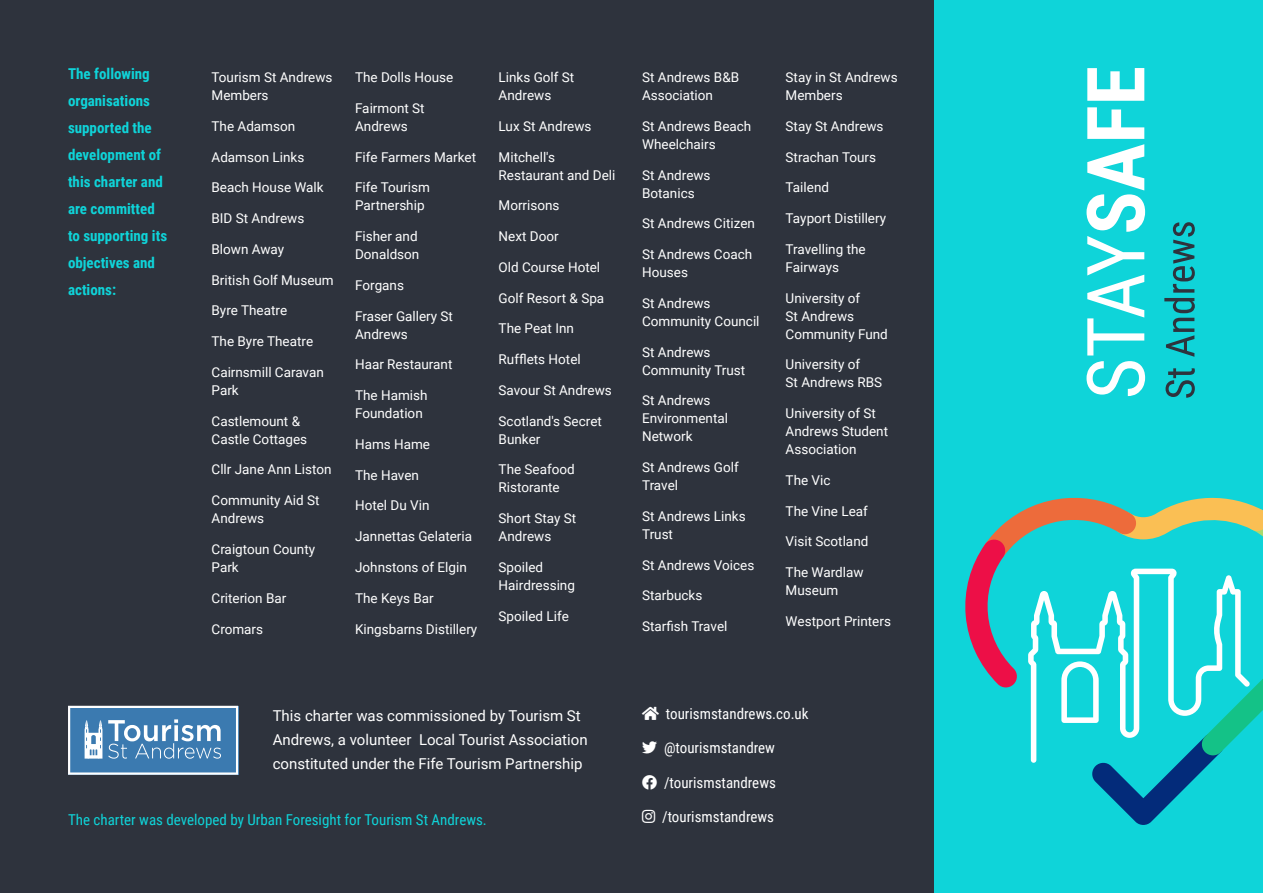
<style>
.page{position:relative;width:1263px;height:893px;background:#fff}
.page>*{position:absolute;margin:0;border:0;box-sizing:border-box;transform-origin:0 0}
.t1{font:15px/24px "Roboto";color:#fff}
.t2{font:700 15px/27px "Roboto Condensed";color:#0fd4d9}
.t3{font:15px "Roboto Condensed";color:#fff}
.t4{font:15px "Roboto Condensed";color:#0fd4d9}
.t5{font:13.5px/18px "Roboto";color:#fff}
</style>
<div class="page">
<div style="left:933px;top:0;width:330px;height:893px;background:#0fd4d9"></div>
<div style="left:0;top:0;width:933px;height:893px;background:#2e333d"></div>
<svg style="left:965px;top:497px;width:298px;height:328px"></svg>
<svg style="left:1086px;top:361px;width:59px;height:35px"></svg>
<svg style="left:1086px;top:107px;width:59px;height:248px"></svg>
<svg style="left:1087px;top:68px;width:57px;height:33px"></svg>
<svg style="left:1165px;top:368px;width:30px;height:30px"></svg>
<svg style="left:1164px;top:222px;width:31px;height:135px"></svg>
<svg style="left:68px;top:706px;width:170px;height:69px;background:#6596c1"></svg>
<p class="t2" style="left:68px;top:60px;width:101px">The following organisations supported the development of this charter and are committed to supporting its objectives and actions:</p>
<p class="t5" style="left:212px;top:68px;width:122px">Tourism St Andrews<br>Members</p>
<p class="t5" style="left:212px;top:117px;width:85px">The Adamson</p>
<p class="t5" style="left:212px;top:147px;width:94px">Adamson Links</p>
<p class="t5" style="left:212px;top:178px;width:114px">Beach House Walk</p>
<p class="t5" style="left:212px;top:209px;width:94px">BID St Andrews</p>
<p class="t5" style="left:212px;top:240px;width:74px">Blown Away</p>
<p class="t5" style="left:212px;top:270px;width:124px">British Golf Museum</p>
<p class="t5" style="left:212px;top:301px;width:77px">Byre Theatre</p>
<p class="t5" style="left:212px;top:332px;width:103px">The Byre Theatre</p>
<p class="t5" style="left:212px;top:363px;width:114px">Cairnsmill Caravan<br>Park</p>
<p class="t5" style="left:212px;top:411px;width:97px">Castlemount &amp;<br>Castle Cottages</p>
<p class="t5" style="left:212px;top:460px;width:121px">Cllr Jane Ann Liston</p>
<p class="t5" style="left:212px;top:491px;width:109px">Community Aid St<br>Andrews</p>
<p class="t5" style="left:212px;top:540px;width:105px">Craigtoun County<br>Park</p>
<p class="t5" style="left:212px;top:588px;width:76px">Criterion Bar</p>
<p class="t5" style="left:212px;top:619px;width:53px">Cromars</p>
<p class="t5" style="left:355px;top:68px;width:100px">The Dolls House</p>
<p class="t5" style="left:355px;top:99px;width:71px">Fairmont St<br>Andrews</p>
<p class="t5" style="left:355px;top:147px;width:123px">Fife Farmers Market</p>
<p class="t5" style="left:355px;top:178px;width:76px">Fife Tourism<br>Partnership</p>
<p class="t5" style="left:355px;top:227px;width:66px">Fisher and<br>Donaldson</p>
<p class="t5" style="left:355px;top:276px;width:50px">Forgans</p>
<p class="t5" style="left:355px;top:306px;width:99px">Fraser Gallery St<br>Andrews</p>
<p class="t5" style="left:355px;top:355px;width:99px">Haar Restaurant</p>
<p class="t5" style="left:355px;top:386px;width:74px">The Hamish<br>Foundation</p>
<p class="t5" style="left:355px;top:435px;width:77px">Hams Hame</p>
<p class="t5" style="left:355px;top:465px;width:65px">The Haven</p>
<p class="t5" style="left:355px;top:496px;width:76px">Hotel Du Vin</p>
<p class="t5" style="left:355px;top:527px;width:119px">Jannettas Gelateria</p>
<p class="t5" style="left:355px;top:558px;width:113px">Johnstons of Elgin</p>
<p class="t5" style="left:355px;top:588px;width:80px">The Keys Bar</p>
<p class="t5" style="left:355px;top:619px;width:124px">Kingsbarns Distillery</p>
<p class="t5" style="left:499px;top:68px;width:77px">Links Golf St<br>Andrews</p>
<p class="t5" style="left:499px;top:117px;width:94px">Lux St Andrews</p>
<p class="t5" style="left:499px;top:147px;width:118px">Mitchell's<br>Restaurant and Deli</p>
<p class="t5" style="left:499px;top:196px;width:62px">Morrisons</p>
<p class="t5" style="left:499px;top:227px;width:62px">Next Door</p>
<p class="t5" style="left:499px;top:258px;width:103px">Old Course Hotel</p>
<p class="t5" style="left:499px;top:288px;width:107px">Golf Resort &amp; Spa</p>
<p class="t5" style="left:499px;top:319px;width:77px">The Peat Inn</p>
<p class="t5" style="left:499px;top:350px;width:84px">Rufflets Hotel</p>
<p class="t5" style="left:499px;top:381px;width:115px">Savour St Andrews</p>
<p class="t5" style="left:499px;top:411px;width:105px">Scotland's Secret<br>Bunker</p>
<p class="t5" style="left:499px;top:460px;width:78px">The Seafood<br>Ristorante</p>
<p class="t5" style="left:499px;top:509px;width:79px">Short Stay St<br>Andrews</p>
<p class="t5" style="left:499px;top:558px;width:78px">Spoiled<br>Hairdressing</p>
<p class="t5" style="left:499px;top:606px;width:72px">Spoiled Life</p>
<p class="t5" style="left:642px;top:68px;width:99px">St Andrews B&amp;B<br>Association</p>
<p class="t5" style="left:642px;top:117px;width:111px">St Andrews Beach<br>Wheelchairs</p>
<p class="t5" style="left:642px;top:165px;width:70px">St Andrews<br>Botanics</p>
<p class="t5" style="left:642px;top:214px;width:114px">St Andrews Citizen</p>
<p class="t5" style="left:642px;top:245px;width:112px">St Andrews Coach<br>Houses</p>
<p class="t5" style="left:642px;top:294px;width:119px">St Andrews<br>Community Council</p>
<p class="t5" style="left:642px;top:342px;width:105px">St Andrews<br>Community Trust</p>
<p class="t5" style="left:642px;top:391px;width:87px">St Andrews<br>Environmental<br>Network</p>
<p class="t5" style="left:642px;top:458px;width:98px">St Andrews Golf<br>Travel</p>
<p class="t5" style="left:642px;top:507px;width:105px">St Andrews Links<br>Trust</p>
<p class="t5" style="left:642px;top:555px;width:114px">St Andrews Voices</p>
<p class="t5" style="left:642px;top:586px;width:62px">Starbucks</p>
<p class="t5" style="left:642px;top:617px;width:87px">Starfish Travel</p>
<p class="t5" style="left:786px;top:68px;width:114px">Stay in St Andrews<br>Members</p>
<p class="t5" style="left:786px;top:117px;width:99px">Stay St Andrews</p>
<p class="t5" style="left:786px;top:147px;width:92px">Strachan Tours</p>
<p class="t5" style="left:786px;top:178px;width:45px">Tailend</p>
<p class="t5" style="left:786px;top:209px;width:102px">Tayport Distillery</p>
<p class="t5" style="left:786px;top:240px;width:82px">Travelling the<br>Fairways</p>
<p class="t5" style="left:786px;top:288px;width:104px">University of<br>St Andrews<br>Community Fund</p>
<p class="t5" style="left:786px;top:355px;width:98px">University of<br>St Andrews RBS</p>
<p class="t5" style="left:786px;top:404px;width:104px">University of St<br>Andrews Student<br>Association</p>
<p class="t5" style="left:786px;top:471px;width:46px">The Vic</p>
<p class="t5" style="left:786px;top:501px;width:84px">The Vine Leaf</p>
<p class="t5" style="left:786px;top:532px;width:84px">Visit Scotland</p>
<p class="t5" style="left:786px;top:563px;width:80px">The Wardlaw<br>Museum</p>
<p class="t5" style="left:786px;top:612px;width:107px">Westport Printers</p>
<p class="t1" style="left:273px;top:704px;width:316px">This charter was commissioned by Tourism St<br>Andrews, a volunteer Local Tourist Association constituted under the Fife Tourism Partnership</p>
<p class="t4" style="left:68px;top:809px;width:420px">The charter was developed by Urban Foresight for Tourism St Andrews.</p>
<p class="t3" style="left:666px;top:703px;width:144px">tourismstandrews.co.uk</p>
<p class="t3" style="left:664px;top:737px;width:113px">@tourismstandrew</p>
<p class="t3" style="left:664px;top:772px;width:113px">/tourismstandrews</p>
<p class="t3" style="left:662px;top:806px;width:113px">/tourismstandrews</p>
</div>
